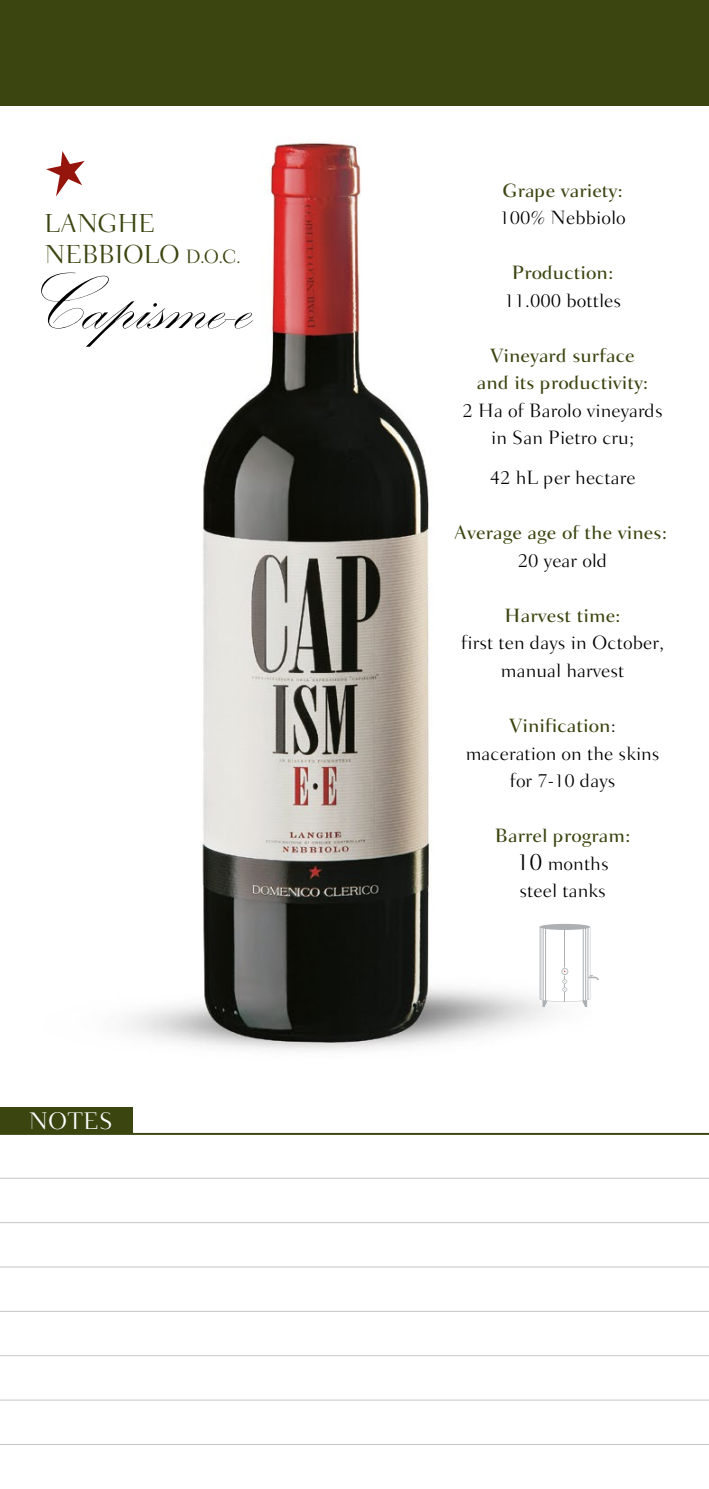
<style>
.page{position:relative;width:709px;height:1489px;background:#fff}
.page>*{position:absolute;margin:0;border:0;box-sizing:border-box;transform-origin:0 0}
.t1{font:81.75px "Kunstler Script";color:#000}
.t2{font:27.25px/31.8px "Bomfield Light";letter-spacing:-.03em;color:#3a4510}
.t3{font:25px "Bomfield Light";color:#fff}
.t4{font:20px/27.5px "Bomfield Light";color:#000;text-align:center}
.t5{font:20px/27.5px "Bomfield Medium";color:#3a4510;text-align:center}
.s1{font-size:20px}
.s2{font-family:"Bomfield Light";color:#000}
.s3{font-size:25px}
</style>
<div class="page">
<hr style="left:0;top:1132px;width:709px;height:2px;background:#3a4510">
<hr style="left:0;top:1266px;width:709px;height:1px;background:#c6c6c6">
<hr style="left:0;top:1310px;width:709px;height:1px;background:#c6c6c6">
<hr style="left:0;top:1355px;width:709px;height:1px;background:#c6c6c6">
<hr style="left:0;top:1399px;width:709px;height:1px;background:#c6c6c6">
<hr style="left:0;top:1443px;width:709px;height:1px;background:#c6c6c6">
<hr style="left:0;top:1177px;width:709px;height:1px;background:#c6c6c6">
<hr style="left:0;top:1221px;width:709px;height:1px;background:#c6c6c6">
<div style="left:0;top:1107px;width:133px;height:26px;background:#3a4510"></div>
<div style="left:0;top:0;width:709px;height:106px;background:#3a4510"></div>
<img style="left:56px;top:142px;width:494px;height:908px">
<svg style="left:46px;top:151px;width:39px;height:45px"></svg>
<svg style="left:539px;top:923px;width:51px;height:6px"></svg>
<svg style="left:539px;top:926px;width:60px;height:81px"></svg>
<hr style="left:540px;top:927px;width:1px;height:72px;background:#adb0b3">
<hr style="left:583px;top:927px;width:1px;height:73px;background:#adb0b3">
<hr style="left:542px;top:927px;width:1px;height:73px;background:#adb0b3">
<hr style="left:585px;top:927px;width:1px;height:73px;background:#adb0b3">
<hr style="left:545px;top:927px;width:1px;height:73px;background:#adb0b3">
<hr style="left:587px;top:927px;width:1px;height:72px;background:#adb0b3">
<h2 class="t2" style="left:44px;top:207px;width:198px">LANGHE<br>NEBBIOLO <span class="s1">D.O.C.</span></h2>
<h1 class="t1" style="left:18px;top:260px;width:233px">Capisme-e</h1>
<p class="t3" style="left:28px;top:1106px;width:86px">NOTES</p>
<p class="t5" style="left:502px;top:177px;width:122px">Grape variety:</p>
<p class="t4" style="left:499px;top:204px;width:128px">100% Nebbiolo</p>
<p class="t5" style="left:512px;top:259px;width:103px">Production:</p>
<p class="t4" style="left:504px;top:287px;width:119px">11.000 bottles</p>
<p class="t5" style="left:477px;top:342px;width:173px">Vineyard surface and its productivity:</p>
<p class="t4" style="left:462px;top:397px;width:202px">2 Ha of Barolo vineyards in San Pietro cru;</p>
<p class="t4" style="left:489px;top:464px;width:147px">42 hL per hectare</p>
<p class="t5" style="left:454px;top:519px;width:214px">Average age of the vines:</p>
<p class="t4" style="left:518px;top:547px;width:91px">20 year old</p>
<p class="t5" style="left:504px;top:602px;width:118px">Harvest time:</p>
<p class="t4" style="left:461px;top:629px;width:204px">first ten days in October, manual harvest</p>
<p class="t5" style="left:509px;top:712px;width:108px">Vinification<span class="s2">:</span></p>
<p class="t4" style="left:465px;top:739px;width:195px">maceration on the skins for 7-10 days</p>
<p class="t5" style="left:495px;top:822px;width:137px">Barrel program:</p>
<p class="t4" style="left:516px;top:849px;width:94px;text-align:left"><span class="s3">10</span> months steel tanks</p>
</div>
